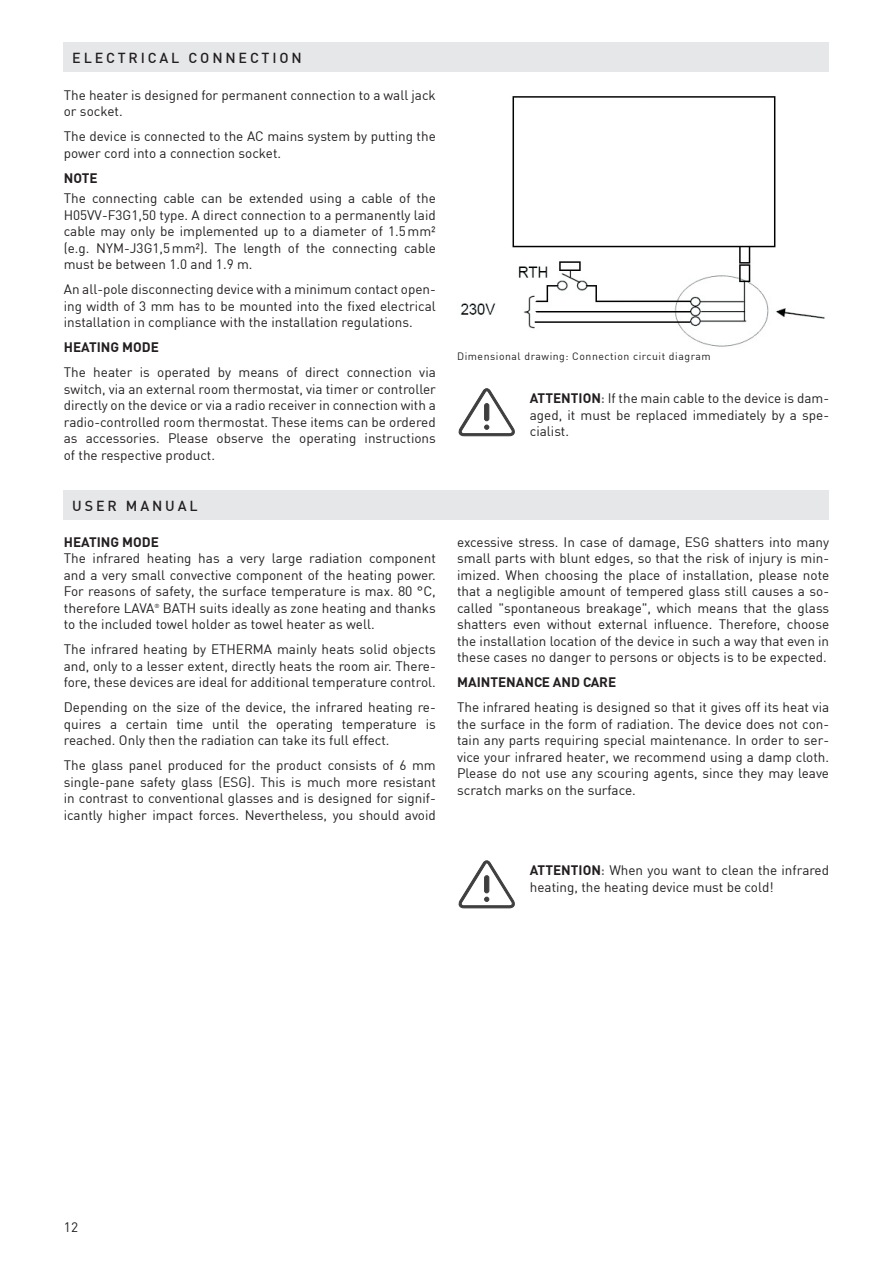
<style>
.page{position:relative;width:893px;height:1263px;background:#fff}
.page>*{position:absolute;margin:0;border:0;box-sizing:border-box;transform-origin:0 0}
.t1{font:500 14.25px "DIN";letter-spacing:.2em;color:#231f20}
.t2{font:13.5px/16.5px "DIN";color:#231f20;text-align:justify}
.t3{font:700 13.5px "DIN";color:#231f20}
.t4{font:10.5px "DIN";letter-spacing:.05em;color:#231f20}
.t5{font:5.85px "DIN";color:#231f20}
.s1{font-weight:700}
.s2{font-weight:500;color:#636366}
</style>
<div class="page">
<div style="left:64px;top:491px;width:765px;height:29px;background:#e6e7e9"></div>
<div style="left:64px;top:43px;width:765px;height:29px;background:#e6e7e9"></div>
<img style="left:460px;top:96px;width:365px;height:251px">
<svg style="left:458px;top:388px;width:57px;height:48px"></svg>
<svg style="left:458px;top:860px;width:57px;height:48px"></svg>
<p class="t1" style="left:72px;top:49px;width:231px">ELECTRICAL CONNECTION</p>
<p class="t2" style="left:64px;top:86px;width:374px">The heater is designed for permanent connection to a wall jack or socket.</p>
<p class="t2" style="left:64px;top:128px;width:374px">The device is connected to the AC mains system by putting the power cord into a connection socket.</p>
<p class="t3" style="left:64px;top:169px;width:35px">NOTE</p>
<p class="t2" style="left:64px;top:190px;width:374px">The connecting cable can be extended using a cable of the H05VV-F3G1,50 type. A direct connection to a permanently laid cable may only be implemented up to a diameter of 1.5mm² (e.g. NYM-J3G1,5mm²). The length of the connecting cable must be between 1.0 and 1.9 m.</p>
<p class="t2" style="left:64px;top:281px;width:374px">An all-pole disconnecting device with a minimum contact open&shy;ing width of 3 mm has to be mounted into the fixed electrical installation in compliance with the installation regulations.</p>
<p class="t3" style="left:64px;top:339px;width:97px">HEATING MODE</p>
<p class="t2" style="left:64px;top:364px;width:374px">The heater is operated by means of direct connection via switch, via an external room thermostat, via timer or controller directly on the device or via a radio receiver in connection with a radio-controlled room thermostat. These items can be ordered as accessories. Please observe the operating instructions of the respective product.</p>
<p class="t1" style="left:72px;top:497px;width:127px">USER MANUAL</p>
<p class="t3" style="left:64px;top:533px;width:97px">HEATING MODE</p>
<p class="t2" style="left:64px;top:550px;width:374px">The infrared heating has a very large radiation component and a very small convective component of the heating power.<br>For reasons of safety, the surface temperature is max. 80 °C, therefore LAVA</p>
<p class="t2" style="left:64px;top:599px;width:374px;text-indent:99px">BATH suits ideally as zone heating and thanks to the included towel holder as towel heater as well.</p>
<p class="t2" style="left:64px;top:641px;width:374px">The infrared heating by ETHERMA mainly heats solid objects and, only to a lesser extent, directly heats the room air. There&shy;fore, these devices are ideal for additional temperature control.</p>
<p class="t2" style="left:64px;top:699px;width:374px">Depending on the size of the device, the infrared heating re&shy;quires a certain time until the operating temperature is reached. Only then the radiation can take its full effect.</p>
<p class="t2" style="left:64px;top:757px;width:374px">The glass panel produced for the product consists of 6 mm single-pane safety glass (ESG). This is much more resistant in contrast to conventional glasses and is designed for signif&shy;icantly higher impact forces. Nevertheless, you should avoid</p>
<p class="t5" style="left:155px;top:603px;width:7px">®</p>
<p class="t4" style="left:457px;top:350px;width:255px">Dimensional drawing: Connection circuit diagram</p>
<p class="t2" style="left:530px;top:390px;width:301px"><span class="s1">ATTENTION</span><span class="s2">:</span> If the main cable to the device is dam&shy;aged, it must be replaced immediately by a spe&shy;cialist.</p>
<p class="t2" style="left:457px;top:533px;width:374px">excessive stress. In case of damage, ESG shatters into many small parts with blunt edges, so that the risk of injury is min&shy;imized. When choosing the place of installation, please note that a negligible amount of tempered glass still causes a so&shy;called "spontaneous breakage", which means that the glass shatters even without external influence. Therefore, choose the installation location of the device in such a way that even in these cases no danger to persons or objects is to be expected.</p>
<p class="t3" style="left:457px;top:674px;width:161px">MAINTENANCE AND CARE</p>
<p class="t2" style="left:457px;top:699px;width:374px">The infrared heating is designed so that it gives off its heat via the surface in the form of radiation. The device does not con&shy;tain any parts requiring special maintenance. In order to ser&shy;vice your infrared heater, we recommend using a damp cloth.<br>Please do not use any scouring agents, since they may leave scratch marks on the surface.</p>
<p class="t2" style="left:530px;top:862px;width:301px"><span class="s1">ATTENTION</span><span class="s2">:</span> When you want to clean the infrared heating, the heating device must be cold!</p>
<p class="t2" style="left:64px;top:1219px;width:16px">12</p>
</div>
